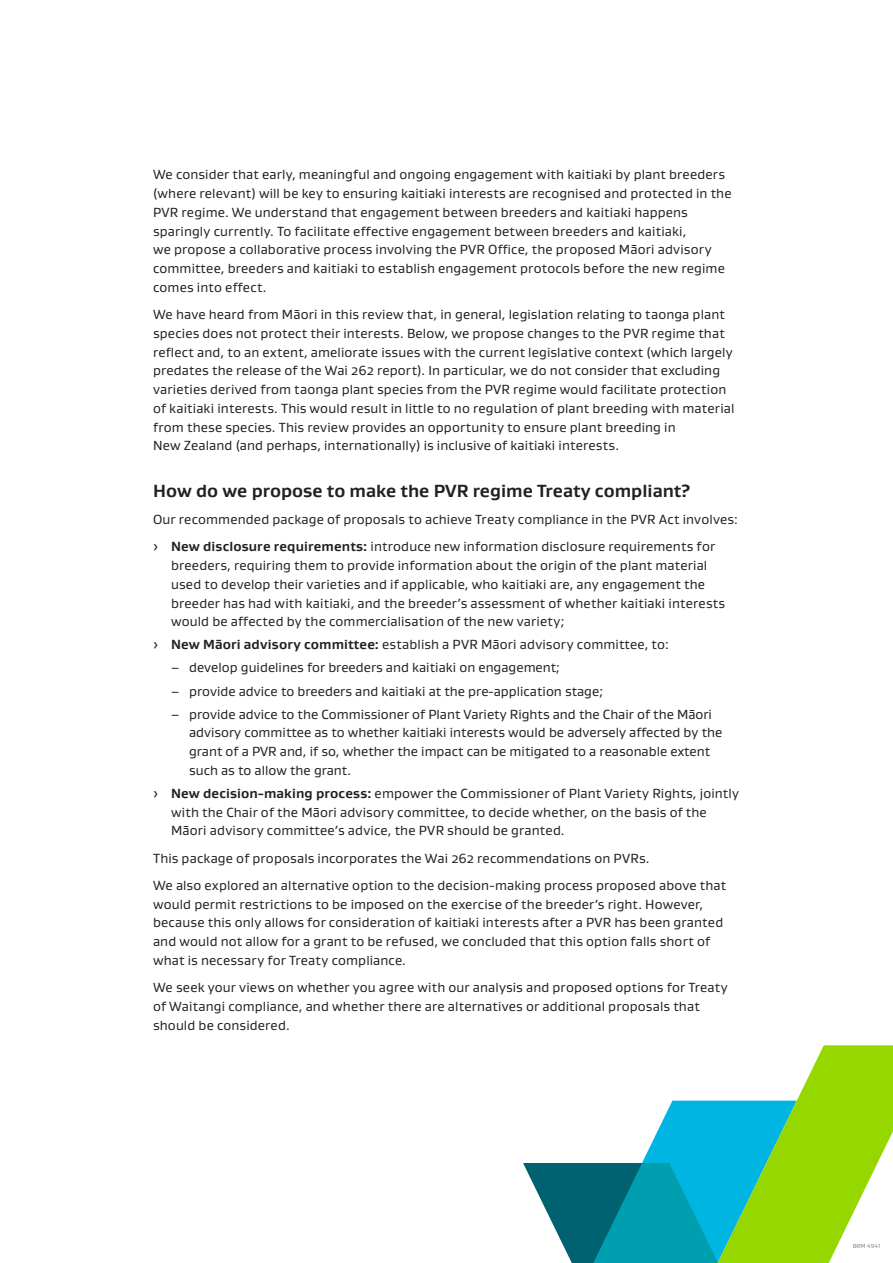
<style>
.page{position:relative;width:893px;height:1263px;background:#fff}
.page>*{position:absolute;margin:0;border:0;box-sizing:border-box;transform-origin:0 0}
.Heading_1_Gustan{font:700 18px "Gustan";color:#231f20}
.Body_text_Gustan{font:13.5px/18.8px "Gustan";letter-spacing:.01em;color:#231f20}
.t1{font:6px "Gustan";letter-spacing:.02em;color:#808285}
.s1{font-weight:700}
</style>
<div class="page">
<svg style="left:523px;top:1045px;width:370px;height:218px"></svg>
<p class="Body_text_Gustan" style="left:153px;top:165px;width:580px">We consider that early, meaningful and ongoing engagement with kaitiaki by plant breeders (where relevant) will be key to ensuring kaitiaki interests are recognised and protected in the PVR regime. We understand that engagement between breeders and kaitiaki happens sparingly currently. To facilitate effective engagement between breeders and kaitiaki,<br>we propose a collaborative process involving the PVR Office, the proposed Māori advisory committee, breeders and kaitiaki to establish engagement protocols before the new regime comes into effect.</p>
<p class="Body_text_Gustan" style="left:153px;top:305px;width:583px">We have heard from Māori in this review that, in general, legislation relating to taonga plant species does not protect their interests. Below, we propose changes to the PVR regime that reflect and, to an extent, ameliorate issues with the current legislative context (which largely predates the release of the Wai 262 report). In particular, we do not consider that excluding varieties derived from taonga plant species from the PVR regime would facilitate protection of kaitiaki interests. This would result in little to no regulation of plant breeding with material from these species. This review provides an opportunity to ensure plant breeding in<br>New Zealand (and perhaps, internationally) is inclusive of kaitiaki interests.</p>
<p class="Heading_1_Gustan" style="left:153px;top:479px;width:539px">How do we propose to make the PVR regime Treaty compliant?</p>
<p class="Body_text_Gustan" style="left:153px;top:510px;width:586px">Our recommended package of proposals to achieve Treaty compliance in the PVR Act involves:</p>
<p class="Body_text_Gustan" style="left:171px;top:537px;width:556px;text-indent:-18px">› <span class="s1">New disclosure requirements:</span> introduce new information disclosure requirements for breeders, requiring them to provide information about the origin of the plant material used to develop their varieties and if applicable, who kaitiaki are, any engagement the breeder has had with kaitiaki, and the breeder’s assessment of whether kaitiaki interests would be affected by the commercialisation of the new variety;</p>
<p class="Body_text_Gustan" style="left:153px;top:635px;width:517px">› <span class="s1">New Māori advisory committee:</span> establish a PVR Māori advisory committee, to:</p>
<p class="Body_text_Gustan" style="left:171px;top:658px;width:390px">– develop guidelines for breeders and kaitiaki on engagement;</p>
<p class="Body_text_Gustan" style="left:171px;top:681px;width:433px">– provide advice to breeders and kaitiaki at the pre-application stage;</p>
<p class="Body_text_Gustan" style="left:189px;top:704px;width:535px;text-indent:-18px">– provide advice to the Commissioner of Plant Variety Rights and the Chair of the Māori advisory committee as to whether kaitiaki interests would be adversely affected by the grant of a PVR and, if so, whether the impact can be mitigated to a reasonable extent such as to allow the grant.</p>
<p class="Body_text_Gustan" style="left:171px;top:783px;width:570px;text-indent:-18px">› <span class="s1">New decision-making process:</span> empower the Commissioner of Plant Variety Rights, jointly with the Chair of the Māori advisory committee, to decide whether, on the basis of the<br>Māori advisory committee’s advice, the PVR should be granted.</p>
<p class="Body_text_Gustan" style="left:153px;top:848px;width:498px">This package of proposals incorporates the Wai 262 recommendations on PVRs.</p>
<p class="Body_text_Gustan" style="left:153px;top:875px;width:575px">We also explored an alternative option to the decision-making process proposed above that would permit restrictions to be imposed on the exercise of the breeder’s right. However, because this only allows for consideration of kaitiaki interests after a PVR has been granted and would not allow for a grant to be refused, we concluded that this option falls short of what is necessary for Treaty compliance.</p>
<p class="Body_text_Gustan" style="left:153px;top:978px;width:576px">We seek your views on whether you agree with our analysis and proposed options for Treaty of Waitangi compliance, and whether there are alternatives or additional proposals that should be considered.</p>
<p class="t1" style="left:853px;top:1242px;width:29px">BRM 4941</p>
</div>
